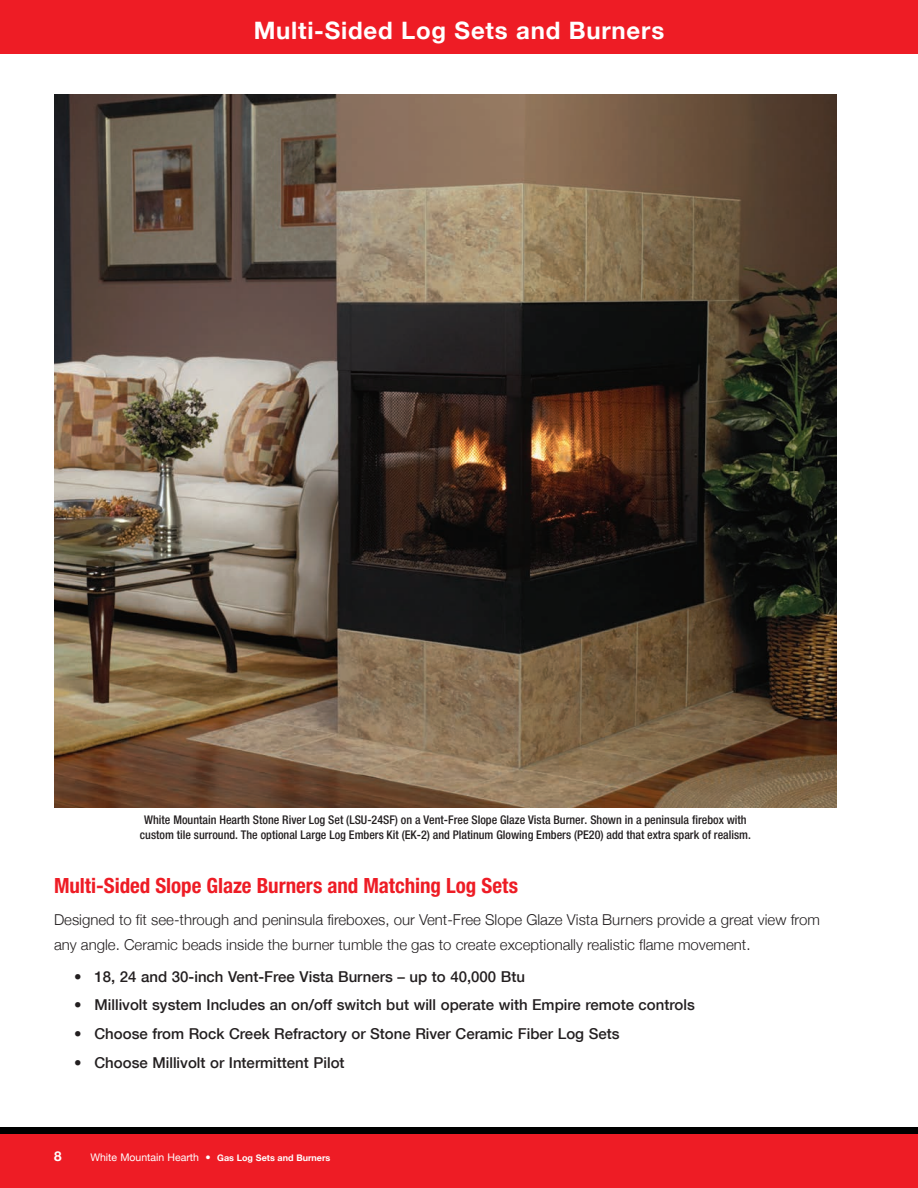
<style>
.page{position:relative;width:918px;height:1188px;background:#fff}
.page>*{position:absolute;margin:0;border:0;box-sizing:border-box;transform-origin:0 0}
.t1{font:700 24px "Helvetica Neue";letter-spacing:.03em;color:#fff}
.t2{font:700 condensed 21px "Helvetica Neue";color:#ee1c25}
.t3{font:500 15px "Helvetica Neue";color:#231f20}
.t4{font:300 15px/25.2px "Helvetica Neue";color:#231f20}
.t5{font:700 13.5px "Helvetica Neue";color:#fff}
.t6{font:500 condensed 12px "Helvetica Neue";color:#231f20}
.t7{font:10.5px "Helvetica Neue";color:#fff}
.s1{font-weight:700;font-style:italic}
.s2{font-weight:700;font-size:9px}
</style>
<div class="page">
<div style="left:0;top:0;width:918px;height:54px;background:#ee1c25"></div>
<div style="left:0;top:1127px;width:918px;height:61px;background:#000"></div>
<div style="left:0;top:1134px;width:918px;height:54px;background:#ee1c25"></div>
<img style="left:54px;top:94px;width:783px;height:713px">
<hr style="left:917px;top:1127px;width:1px;height:61px;background:#000">
<p class="t1" style="left:254px;top:15px;width:412px">Multi-Sided Log Sets and Burners</p>
<p class="t6" style="left:144px;top:813px;width:604px">White Mountain Hearth Stone River Log Set (LSU-24SF) on a Vent-Free Slope Glaze Vista Burner. Shown in a peninsula firebox with</p>
<p class="t6" style="left:140px;top:828px;width:613px">custom tile surround. The optional Large Log Embers Kit (EK-2) and Platinum Glowing Embers (PE20) add that extra spark of realism.</p>
<p class="t2" style="left:54px;top:873px;width:466px">Multi-Sided Slope Glaze Burners and Matching Log Sets</p>
<p class="t4" style="left:54px;top:906px;width:767px">Designed to fit see-through and peninsula fireboxes, our Vent-Free Slope Glaze Vista Burners provide a great view from any angle. Ceramic beads inside the burner tumble the gas to create exceptionally realistic flame movement.</p>
<p class="t3" style="left:74px;top:967px;width:452px"><span class="s1">•</span> 18, 24 and 30-inch Vent-Free Vista Burners – up to 40,000 Btu</p>
<p class="t3" style="left:74px;top:996px;width:622px"><span class="s1">•</span> Millivolt system Includes an on/off switch but will operate with Empire remote controls</p>
<p class="t3" style="left:74px;top:1025px;width:547px"><span class="s1">•</span> Choose from Rock Creek Refractory or Stone River Ceramic Fiber Log Sets</p>
<p class="t3" style="left:74px;top:1053px;width:272px"><span class="s1">•</span> Choose Millivolt or Intermittent Pilot</p>
<p class="t5" style="left:54px;top:1148px;width:9px">8</p>
<p class="t7" style="left:90px;top:1151px;width:242px">White Mountain Hearth • <span class="s2">Gas Log Sets and Burners</span></p>
</div>
